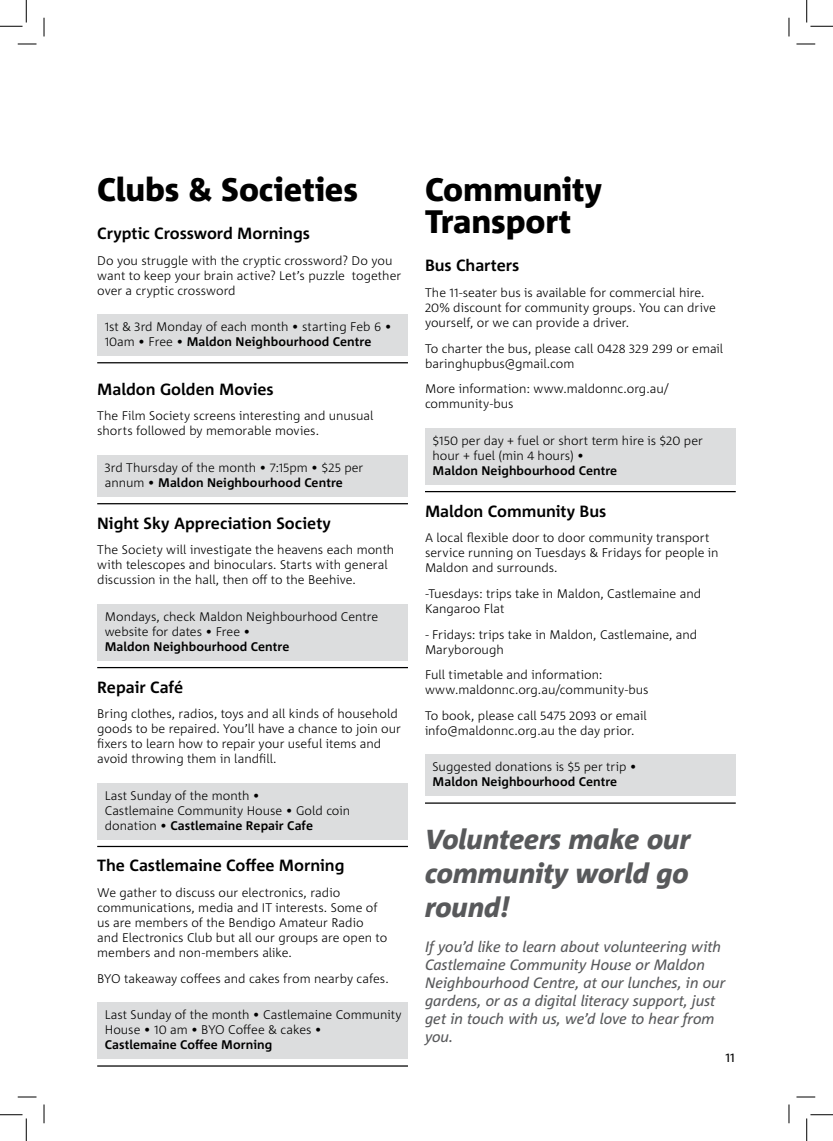
<style>
.page{position:relative;width:833px;height:1141px;background:#fff}
.page>*{position:absolute;margin:0;border:0;box-sizing:border-box;transform-origin:0 0}
.t1{font:800 32.5px/32.5px "Corpid C1";letter-spacing:-.005em;color:#000}
.t2{font:italic 800 27.5px/33.8px "Corpid C1";letter-spacing:-.005em;color:#58595b;text-align:justify}
.t3{font:700 16.25px "Corpid C1";letter-spacing:-.005em;color:#000}
.t4{font:italic 15px/18px "Corpid C1";letter-spacing:-.01em;color:#58595b}
.t5{font:300 12.5px/15px "Corpid C1";color:#000}
.t6{font:700 12.5px "Corpid C1";letter-spacing:.005em;color:#000}
.t7{font:12.5px "Corpid C1";color:#000}
.s1{font-weight:700}
</style>
<div class="page">
<div style="left:97px;top:314px;width:311px;height:41px;background:#dcddde"></div>
<hr style="left:97px;top:362px;width:311px;height:1px;background:#000">
<div style="left:97px;top:455px;width:311px;height:41px;background:#dcddde"></div>
<hr style="left:97px;top:503px;width:311px;height:1px;background:#000">
<div style="left:97px;top:603px;width:311px;height:57px;background:#dcddde"></div>
<hr style="left:97px;top:667px;width:311px;height:1px;background:#000">
<div style="left:97px;top:782px;width:311px;height:57px;background:#dcddde"></div>
<hr style="left:97px;top:845px;width:311px;height:2px;background:#000">
<div style="left:97px;top:1002px;width:311px;height:56px;background:#dcddde"></div>
<hr style="left:97px;top:1065px;width:311px;height:1px;background:#000">
<div style="left:425px;top:428px;width:310px;height:56px;background:#dcddde"></div>
<hr style="left:425px;top:491px;width:310px;height:1px;background:#000">
<div style="left:425px;top:754px;width:310px;height:42px;background:#dcddde"></div>
<hr style="left:425px;top:802px;width:310px;height:1px;background:#000">
<svg style="left:18px;top:43px;width:18px;height:2px"></svg>
<svg style="left:796px;top:43px;width:18px;height:2px"></svg>
<svg style="left:18px;top:1096px;width:18px;height:1px"></svg>
<svg style="left:796px;top:1096px;width:18px;height:1px"></svg>
<svg style="left:43px;top:18px;width:2px;height:18px"></svg>
<svg style="left:43px;top:1104px;width:2px;height:19px"></svg>
<svg style="left:788px;top:18px;width:1px;height:18px"></svg>
<svg style="left:788px;top:1104px;width:1px;height:19px"></svg>
<svg style="left:0;top:0;width:27px;height:27px"></svg>
<svg style="left:0;top:1114px;width:27px;height:26px"></svg>
<svg style="left:806px;top:0;width:26px;height:27px"></svg>
<svg style="left:806px;top:1114px;width:26px;height:26px"></svg>
<h1 class="t1" style="left:97px;top:172px;width:262px">Clubs &amp; Societies</h1>
<h3 class="t3" style="left:97px;top:223px;width:214px">Cryptic Crossword Mornings</h3>
<p class="t5" style="left:97px;top:252px;width:305px">Do you struggle with the cryptic crossword? Do you want to keep your brain active? Let’s puzzle together over a cryptic crossword</p>
<p class="t5" style="left:105px;top:318px;width:288px">1st &amp; 3rd Monday of each month • starting Feb 6 •<br>10am • Free • <span class="s1">Maldon Neighbourhood Centre</span></p>
<h3 class="t3" style="left:97px;top:379px;width:178px">Maldon Golden Movies</h3>
<p class="t5" style="left:97px;top:408px;width:278px">The Film Society screens interesting and unusual shorts followed by memorable movies.</p>
<p class="t5" style="left:105px;top:459px;width:260px">3rd Thursday of the month • 7:15pm • $25 per annum • <span class="s1">Maldon Neighbourhood Centre</span></p>
<h3 class="t3" style="left:97px;top:512px;width:235px">Night Sky Appreciation Society</h3>
<p class="t5" style="left:97px;top:542px;width:298px">The Society will investigate the heavens each month with telescopes and binoculars. Starts with general discussion in the hall, then off to the Beehive.</p>
<p class="t5" style="left:105px;top:608px;width:275px">Mondays, check Maldon Neighbourhood Centre website for dates • Free •</p>
<p class="t6" style="left:105px;top:638px;width:186px">Maldon Neighbourhood Centre</p>
<h3 class="t3" style="left:97px;top:676px;width:87px">Repair Café</h3>
<p class="t5" style="left:97px;top:706px;width:305px">Bring clothes, radios, toys and all kinds of household goods to be repaired. You’ll have a chance to join our fixers to learn how to repair your useful items and avoid throwing them in landfill.</p>
<p class="t5" style="left:105px;top:787px;width:247px">Last Sunday of the month •<br>Castlemaine Community House • Gold coin donation • <span class="s1">Castlemaine Repair Cafe</span></p>
<h3 class="t3" style="left:97px;top:855px;width:249px">The Castlemaine Coffee Morning</h3>
<p class="t5" style="left:97px;top:884px;width:291px">We gather to discuss our electronics, radio communications, media and IT interests. Some of us are members of the Bendigo Amateur Radio and Electronics Club but all our groups are open to members and non-members alike.</p>
<p class="t5" style="left:97px;top:970px;width:293px">BYO takeaway coffees and cakes from nearby cafes.</p>
<p class="t5" style="left:105px;top:1006px;width:298px">Last Sunday of the month • Castlemaine Community<br>House • 10 am • BYO Coffee &amp; cakes •</p>
<p class="t6" style="left:105px;top:1036px;width:169px">Castlemaine Coffee Morning</p>
<h1 class="t1" style="left:425px;top:172px;width:178px">Community<br>Transport</h1>
<h3 class="t3" style="left:425px;top:255px;width:96px">Bus Charters</h3>
<p class="t5" style="left:425px;top:285px;width:292px">The 11-seater bus is available for commercial hire.<br>20% discount for community groups. You can drive yourself, or we can provide a driver.</p>
<p class="t5" style="left:425px;top:340px;width:299px">To charter the bus, please call 0428 329 299 or email baringhupbus@gmail.com</p>
<p class="t5" style="left:425px;top:381px;width:245px">More information: www.maldonnc.org.au/ community-bus</p>
<p class="t5" style="left:432px;top:432px;width:272px">$150 per day + fuel or short term hire is $20 per hour + fuel (min 4 hours) •</p>
<p class="t6" style="left:432px;top:462px;width:186px">Maldon Neighbourhood Centre</p>
<h3 class="t3" style="left:425px;top:500px;width:183px">Maldon Community Bus</h3>
<p class="t5" style="left:425px;top:530px;width:295px">A local flexible door to door community transport service running on Tuesdays &amp; Fridays for people in<br>Maldon and surrounds.</p>
<p class="t5" style="left:425px;top:585px;width:277px">-Tuesdays: trips take in Maldon, Castlemaine and<br>Kangaroo Flat</p>
<p class="t5" style="left:425px;top:626px;width:273px">- Fridays: trips take in Maldon, Castlemaine, and<br>Maryborough</p>
<p class="t5" style="left:425px;top:667px;width:225px">Full timetable and information: www.maldonnc.org.au/community-bus</p>
<p class="t5" style="left:425px;top:707px;width:223px">To book, please call 5475 2093 or email info@maldonnc.org.au the day prior.</p>
<p class="t5" style="left:432px;top:758px;width:205px">Suggested donations is $5 per trip •</p>
<p class="t6" style="left:432px;top:773px;width:186px">Maldon Neighbourhood Centre</p>
<h2 class="t2" style="left:425px;top:821px;width:267px">Volunteers make our community world go round!</h2>
<p class="t4" style="left:425px;top:937px;width:302px">If you’d like to learn about volunteering with Castlemaine Community House or Maldon Neighbourhood Centre, at our lunches, in our gardens, or as a digital literacy support, just get in touch with us, we’d love to hear from you.</p>
<p class="t7" style="left:725px;top:1049px;width:11px">11</p>
</div>
